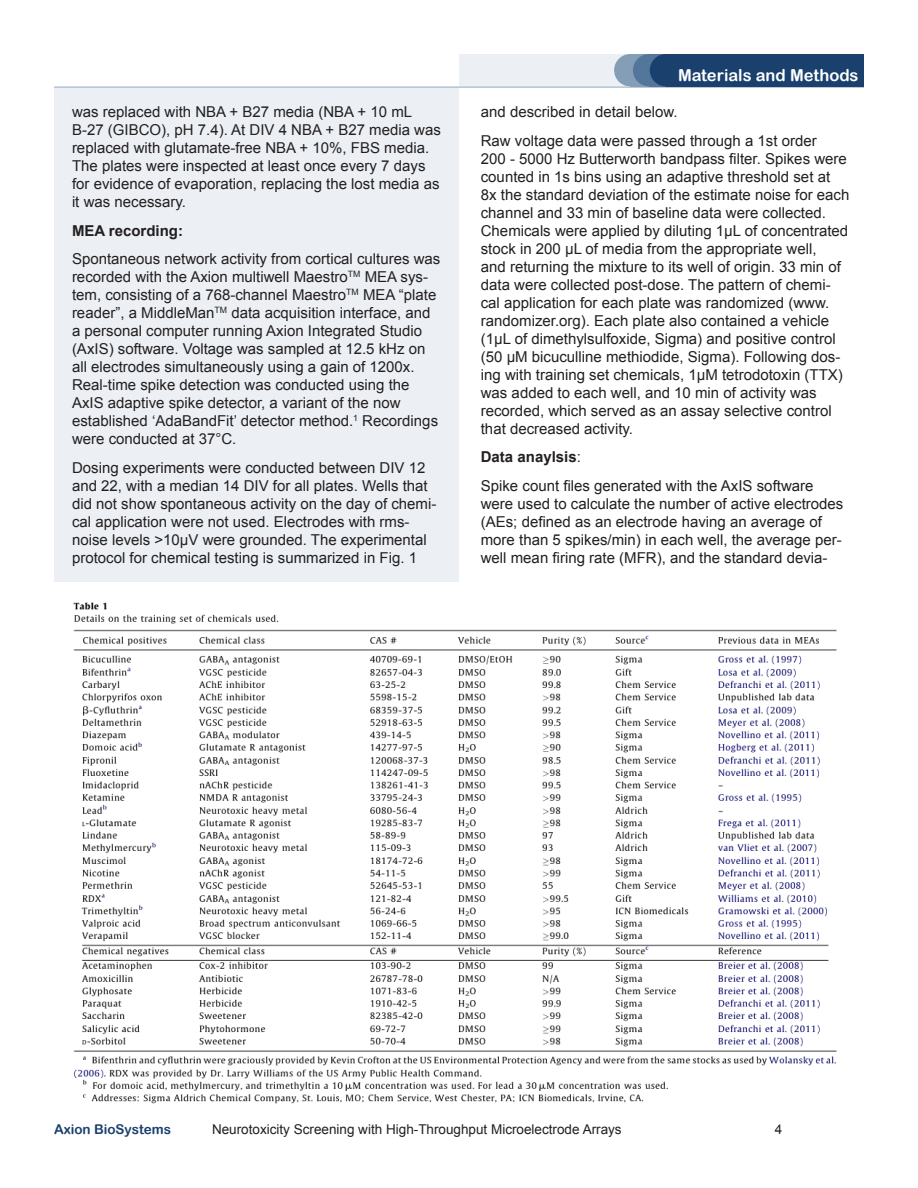
<style>
.page{position:relative;width:918px;height:1188px;background:#fff}
.page>*{position:absolute;margin:0;border:0;box-sizing:border-box;transform-origin:0 0}
.t1{font:16.5px "Arial Rounded MT Bold";color:#fff}
.t2{font:15px/18px "Arial";color:#231f20}
.t3{font:700 15px "Arial";color:#231f20}
.t4{font:13.5px "Arial";color:#231f20}
.t5{font:13.5px "Arial Rounded MT Bold";color:#1a406e}
.s1{font-weight:400}
</style>
<div class="page">
<div style="left:54px;top:88px;width:405px;height:992px;background:#ecf0f4"></div>
<div style="left:459px;top:54px;width:391px;height:32px;background:#ecf0f4"></div>
<div style="left:614px;top:54px;width:33px;height:32px;background:#849eb7;border-radius:50%"></div>
<hr style="left:54px;top:86px;width:810px;height:2px;background:#b5c5d4">
<div style="left:630px;top:54px;width:98px;height:32px;background:#849eb7"></div>
<div style="left:666px;top:54px;width:198px;height:32px;background:#1a406e"></div>
<div style="left:633px;top:54px;width:32px;height:32px;background:#53779a;border-radius:50%"></div>
<div style="left:650px;top:54px;width:32px;height:32px;background:#1a406e;border-radius:50%"></div>
<div style="left:54px;top:583px;width:405px;height:529px;background:#fff"></div>
<img style="left:73px;top:602px;width:764px;height:502px">
<p class="t2" style="left:72px;top:103px;width:370px">was replaced with NBA + B27 media (NBA + 10 mL B-27 (GIBCO), pH 7.4). At DIV 4 NBA + B27 media was replaced with glutamate-free NBA + 10%, FBS media.<br>The plates were inspected at least once every 7 days for evidence of evaporation, replacing the lost media as it was necessary.</p>
<p class="t3" style="left:72px;top:220px;width:113px">MEA recording:</p>
<p class="t2" style="left:72px;top:250px;width:370px">Spontaneous network activity from cortical cultures was recorded with the Axion multiwell Maestro<sup>TM</sup> MEA sys&shy;tem, consisting of a 768-channel Maestro<sup>TM</sup> MEA “plate reader”, a MiddleMan<sup>TM</sup> data acquisition interface, and a personal computer running Axion Integrated Studio (AxIS) software. Voltage was sampled at 12.5 kHz on all electrodes simultaneously using a gain of 1200x.<br>Real-time spike detection was conducted using the AxIS adaptive spike detector, a variant of the now established ‘AdaBandFit’ detector method.<sup>1</sup> Recordings were conducted at 37°C.</p>
<p class="t2" style="left:72px;top:459px;width:366px">Dosing experiments were conducted between DIV 12 and 22, with a median 14 DIV for all plates. Wells that did not show spontaneous activity on the day of chemi&shy;cal application were not used. Electrodes with rms&shy;noise levels &gt;10µV were grounded. The experimental protocol for chemical testing is summarized in Fig. 1</p>
<p class="t1" style="left:678px;top:66px;width:182px">Materials and Methods</p>
<p class="t2" style="left:481px;top:103px;width:198px">and described in detail below.</p>
<p class="t2" style="left:481px;top:132px;width:370px">Raw voltage data were passed through a 1st order<br>200 - 5000 Hz Butterworth bandpass filter. Spikes were counted in 1s bins using an adaptive threshold set at 8x the standard deviation of the estimate noise for each channel and 33 min of baseline data were collected.<br>Chemicals were applied by diluting 1µL of concentrated stock in 200 µL of media from the appropriate well,<br>and returning the mixture to its well of origin. 33 min of data were collected post-dose. The pattern of chemi&shy;cal application for each plate was randomized (www. randomizer.org). Each plate also contained a vehicle (1µL of dimethylsulfoxide, Sigma) and positive control (50 µM bicuculline methiodide, Sigma). Following dos&shy;ing with training set chemicals, 1µM tetrodotoxin (TTX) was added to each well, and 10 min of activity was recorded, which served as an assay selective control that decreased activity.</p>
<p class="t3" style="left:481px;top:447px;width:102px">Data anaylsis<span class="s1">:</span></p>
<p class="t2" style="left:481px;top:477px;width:364px">Spike count files generated with the AxIS software were used to calculate the number of active electrodes (AEs; defined as an electrode having an average of more than 5 spikes/min) in each well, the average per&shy;well mean firing rate (MFR), and the standard devia-</p>
<p class="t5" style="left:54px;top:1121px;width:119px">Axion BioSystems</p>
<p class="t4" style="left:212px;top:1120px;width:411px">Neurotoxicity Screening with High-Throughput Microelectrode Arrays</p>
<p class="t4" style="left:775px;top:1120px;width:9px">4</p>
</div>
